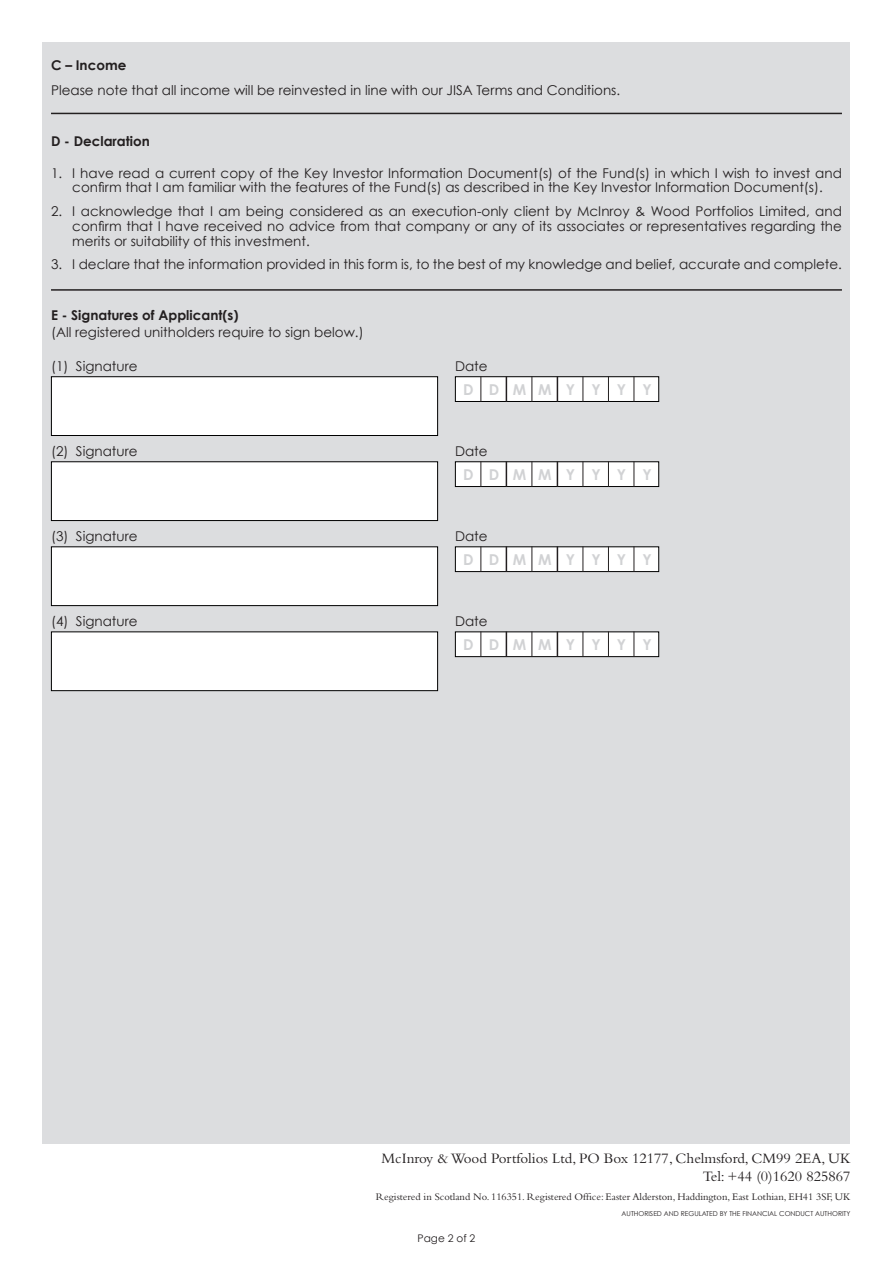
<style>
.page{position:relative;width:893px;height:1263px;background:#fff}
.page>*{position:absolute;margin:0;border:0;box-sizing:border-box;transform-origin:0 0}
.t1{font:15px/18px "Bembo";color:#231f20;text-align:right}
.t2{font:700 15px "Century Gothic";letter-spacing:.9em;color:#d1d2d4}
.t3{font:13.5px/14.9px "Century Gothic";color:#231f20;text-align:center}
.t4{font:700 13.5px "Century Gothic";color:#231f20}
.t5{font:10.5px "Bembo";color:#231f20}
.t6{font:10.5px "Century Gothic";color:#231f20}
.t7{font:6.75px "Century Gothic";color:#231f20}
</style>
<div class="page">
<div style="left:43px;top:43px;width:807px;height:1101px;background:#dcdddf"></div>
<div style="left:51px;top:376px;width:387px;height:60px;background:#fff;border:1px solid #000"></div>
<div style="left:51px;top:461px;width:387px;height:60px;background:#fff;border:1px solid #000"></div>
<div style="left:51px;top:546px;width:387px;height:60px;background:#fff;border:1px solid #000"></div>
<div style="left:51px;top:631px;width:387px;height:60px;background:#fff;border:1px solid #000"></div>
<div style="left:455px;top:377px;width:204px;height:24px;background:#fff"></div>
<div style="left:455px;top:376px;width:204px;height:26px;border:1px solid #000"></div>
<svg style="left:480px;top:376px;width:1px;height:26px"></svg>
<svg style="left:506px;top:376px;width:1px;height:26px"></svg>
<svg style="left:531px;top:376px;width:1px;height:26px"></svg>
<svg style="left:557px;top:376px;width:1px;height:26px"></svg>
<svg style="left:583px;top:376px;width:1px;height:26px"></svg>
<svg style="left:608px;top:376px;width:1px;height:26px"></svg>
<svg style="left:634px;top:376px;width:1px;height:26px"></svg>
<div style="left:455px;top:462px;width:204px;height:24px;background:#fff"></div>
<div style="left:455px;top:461px;width:204px;height:26px;border:1px solid #000"></div>
<svg style="left:480px;top:461px;width:1px;height:26px"></svg>
<svg style="left:506px;top:461px;width:1px;height:26px"></svg>
<svg style="left:531px;top:461px;width:1px;height:26px"></svg>
<svg style="left:557px;top:461px;width:1px;height:26px"></svg>
<svg style="left:583px;top:461px;width:1px;height:26px"></svg>
<svg style="left:608px;top:461px;width:1px;height:26px"></svg>
<svg style="left:634px;top:461px;width:1px;height:26px"></svg>
<div style="left:455px;top:547px;width:204px;height:25px;background:#fff"></div>
<div style="left:455px;top:546px;width:204px;height:26px;border:1px solid #000"></div>
<svg style="left:480px;top:546px;width:1px;height:26px"></svg>
<svg style="left:506px;top:546px;width:1px;height:26px"></svg>
<svg style="left:531px;top:546px;width:1px;height:26px"></svg>
<svg style="left:557px;top:546px;width:1px;height:26px"></svg>
<svg style="left:583px;top:546px;width:1px;height:26px"></svg>
<svg style="left:608px;top:546px;width:1px;height:26px"></svg>
<svg style="left:634px;top:546px;width:1px;height:26px"></svg>
<div style="left:455px;top:632px;width:204px;height:25px;background:#fff"></div>
<div style="left:455px;top:631px;width:204px;height:26px;border:1px solid #000"></div>
<svg style="left:480px;top:631px;width:1px;height:26px"></svg>
<svg style="left:506px;top:631px;width:1px;height:26px"></svg>
<svg style="left:531px;top:631px;width:1px;height:26px"></svg>
<svg style="left:557px;top:631px;width:1px;height:26px"></svg>
<svg style="left:583px;top:631px;width:1px;height:26px"></svg>
<svg style="left:608px;top:631px;width:1px;height:26px"></svg>
<svg style="left:634px;top:631px;width:1px;height:26px"></svg>
<hr style="left:51px;top:113px;width:791px;height:1px;background:#231f20">
<hr style="left:51px;top:289px;width:791px;height:2px;background:#231f20">
<p class="t4" style="left:51px;top:56px;width:77px">C – Income</p>
<p class="t3" style="left:51px;top:82px;width:571px">Please note that all income will be reinvested in line with our JISA Terms and Conditions.</p>
<p class="t4" style="left:51px;top:132px;width:100px">D - Declaration</p>
<p class="t3" style="left:51px;top:165px;width:792px">1. I have read a current copy of the Key Investor Information Document(s) of the Fund(s) in which I wish to invest and confirm that I am familiar with the features of the Fund(s) as described in the Key Investor Information Document(s).</p>
<p class="t3" style="left:72px;top:203px;width:771px;text-align:justify;text-indent:-21px">2. I acknowledge that I am being considered as an execution-only client by McInroy &amp; Wood Portfolios Limited, and confirm that I have received no advice from that company or any of its associates or representatives regarding the merits or suitability of this investment.</p>
<p class="t3" style="left:51px;top:256px;width:792px">3. I declare that the information provided in this form is, to the best of my knowledge and belief, accurate and complete.</p>
<p class="t4" style="left:51px;top:307px;width:189px">E - Signatures of Applicant(s)</p>
<p class="t3" style="left:51px;top:325px;width:314px">(All registered unitholders require to sign below.)</p>
<p class="t3" style="left:51px;top:359px;width:88px">(1) Signature</p>
<p class="t3" style="left:455px;top:359px;width:34px">Date</p>
<p class="t2" style="left:463px;top:380px;width:102px">ddmm yyyy</p>
<p class="t3" style="left:51px;top:444px;width:88px">(2) Signature</p>
<p class="t3" style="left:455px;top:444px;width:34px">Date</p>
<p class="t2" style="left:463px;top:465px;width:102px">ddmm yyyy</p>
<p class="t3" style="left:51px;top:529px;width:88px">(3) Signature</p>
<p class="t3" style="left:455px;top:529px;width:34px">Date</p>
<p class="t2" style="left:463px;top:550px;width:102px">ddmm yyyy</p>
<p class="t3" style="left:51px;top:614px;width:88px">(4) Signature</p>
<p class="t3" style="left:455px;top:614px;width:34px">Date</p>
<p class="t2" style="left:463px;top:635px;width:102px">ddmm yyyy</p>
<p class="t1" style="left:381px;top:1149px;width:470px">McInroy &amp; Wood Portfolios Ltd, PO Box 12177, Chelmsford, CM99 2EA, UK<br>Tel: +44 (0)1620 825867</p>
<p class="t5" style="left:376px;top:1191px;width:476px">Registered in Scotland No. 116351. Registered Office: Easter Alderston, Haddington, East Lothian, EH41 3SF, UK</p>
<p class="t7" style="left:622px;top:1210px;width:32px">Authorised</p>
<p class="t7" style="left:664px;top:1210px;width:6px">and</p>
<p class="t7" style="left:681px;top:1210px;width:10px">regulated</p>
<p class="t7" style="left:720px;top:1210px;width:31px">by the Financial</p>
<p class="t7" style="left:779px;top:1210px;width:12px">Conduct</p>
<p class="t7" style="left:815px;top:1210px;width:37px">Authority</p>
<p class="t6" style="left:418px;top:1231px;width:59px">Page 2 of 2</p>
</div>
